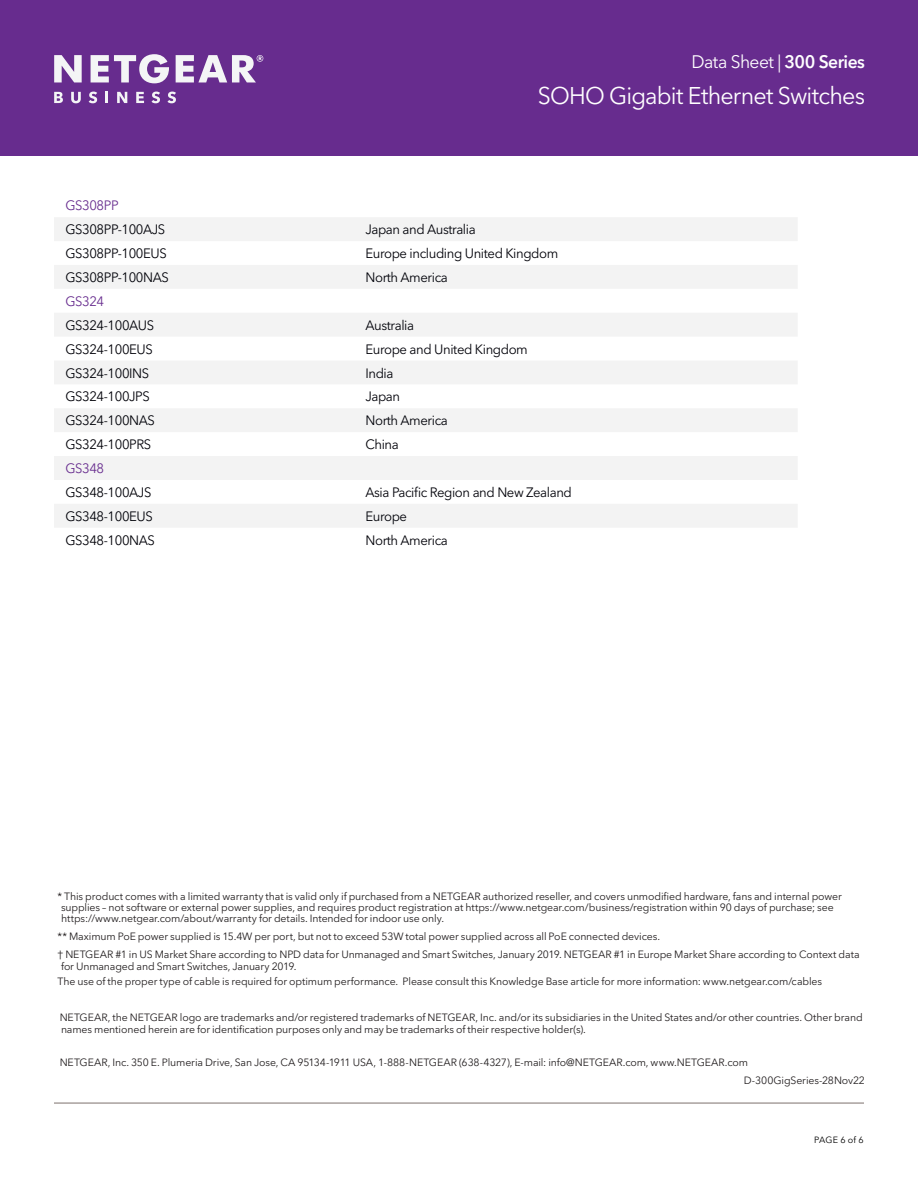
<style>
.page{position:relative;width:918px;height:1188px;background:#fff}
.page>*{position:absolute;margin:0;border:0;box-sizing:border-box;transform-origin:0 0}
.t1{font:24px "Avenir Next LT Pro";letter-spacing:-.035em;color:#fff}
.t2{font:18px "Avenir Next LT Pro";letter-spacing:-.03em;color:#fff}
.t3{font:13.5px "Avenir Next LT Pro";letter-spacing:-.03em;color:#000108}
.t4{font:13.5px "Avenir Next LT Pro";letter-spacing:-.03em;color:#672c8e}
.t5{font:10.5px/11.2px "Avenir Next LT Pro";letter-spacing:-.01em;color:#231f20}
.t6{font:9px "Avenir Next LT Pro";letter-spacing:.015em;color:#000001}
.s1{font-weight:600}
</style>
<div class="page">
<div style="left:0;top:0;width:918px;height:156px;background:#672c8e"></div>
<svg style="left:54px;top:92px;width:9px;height:11px"></svg>
<svg style="left:71px;top:92px;width:10px;height:11px"></svg>
<svg style="left:89px;top:92px;width:8px;height:11px"></svg>
<svg style="left:106px;top:92px;width:2px;height:11px"></svg>
<svg style="left:117px;top:92px;width:10px;height:11px"></svg>
<svg style="left:136px;top:92px;width:8px;height:11px"></svg>
<svg style="left:152px;top:92px;width:8px;height:11px"></svg>
<svg style="left:167px;top:92px;width:9px;height:11px"></svg>
<svg style="left:176px;top:55px;width:87px;height:27px"></svg>
<svg style="left:91px;top:54px;width:78px;height:29px"></svg>
<svg style="left:54px;top:55px;width:28px;height:27px"></svg>
<svg style="left:54px;top:218px;width:743px;height:70px;fill:#f3f3f3"></svg>
<svg style="left:54px;top:313px;width:743px;height:214px;fill:#f3f3f3"></svg>
<hr style="left:54px;top:1103px;width:810px;height:1px;background:#7d716c">
<h2 class="t2" style="left:692px;top:50px;width:175px">Data Sheet | <span class="s1">300 Series</span></h2>
<h1 class="t1" style="left:538px;top:81px;width:329px">SOHO Gigabit Ethernet Switches</h1>
<p class="t4" style="left:65px;top:198px;width:55px">GS308PP</p>
<p class="t3" style="left:65px;top:222px;width:101px">GS308PP-100AJS</p>
<p class="t3" style="left:365px;top:222px;width:112px">Japan and Australia</p>
<p class="t3" style="left:65px;top:245px;width:103px">GS308PP-100EUS</p>
<p class="t3" style="left:365px;top:245px;width:194px">Europe including United Kingdom</p>
<p class="t3" style="left:65px;top:269px;width:105px">GS308PP-100NAS</p>
<p class="t3" style="left:365px;top:269px;width:84px">North America</p>
<p class="t4" style="left:65px;top:293px;width:40px">GS324</p>
<p class="t3" style="left:65px;top:317px;width:90px">GS324-100AUS</p>
<p class="t3" style="left:365px;top:317px;width:50px">Australia</p>
<p class="t3" style="left:65px;top:341px;width:89px">GS324-100EUS</p>
<p class="t3" style="left:365px;top:341px;width:164px">Europe and United Kingdom</p>
<p class="t3" style="left:65px;top:365px;width:85px">GS324-100INS</p>
<p class="t3" style="left:365px;top:365px;width:30px">India</p>
<p class="t3" style="left:65px;top:389px;width:86px">GS324-100JPS</p>
<p class="t3" style="left:365px;top:389px;width:36px">Japan</p>
<p class="t3" style="left:65px;top:413px;width:91px">GS324-100NAS</p>
<p class="t3" style="left:365px;top:413px;width:84px">North America</p>
<p class="t3" style="left:65px;top:436px;width:87px">GS324-100PRS</p>
<p class="t3" style="left:365px;top:436px;width:35px">China</p>
<p class="t4" style="left:65px;top:460px;width:40px">GS348</p>
<p class="t3" style="left:65px;top:484px;width:88px">GS348-100AJS</p>
<p class="t3" style="left:365px;top:484px;width:208px">Asia Pacific Region and New Zealand</p>
<p class="t3" style="left:65px;top:508px;width:89px">GS348-100EUS</p>
<p class="t3" style="left:365px;top:508px;width:43px">Europe</p>
<p class="t3" style="left:65px;top:532px;width:91px">GS348-100NAS</p>
<p class="t3" style="left:365px;top:532px;width:84px">North America</p>
<p class="t5" style="left:61px;top:891px;width:782px;text-indent:-4px">* This product comes with a limited warranty that is valid only if purchased from a NETGEAR authorized reseller, and covers unmodified hardware, fans and internal power supplies – not software or external power supplies, and requires product registration at https://www.netgear.com/business/registration within 90 days of purchase; see https://www.netgear.com/about/warranty for details. Intended for indoor use only.</p>
<p class="t5" style="left:58px;top:928px;width:804px;line-height:18px">** Maximum PoE power supplied is 15.4W per port, but not to exceed 53W total power supplied across all PoE connected devices.<br>† NETGEAR #1 in US Market Share according to NPD data for Unmanaged and Smart Switches, January 2019. NETGEAR #1 in Europe Market Share according to Context data</p>
<p class="t5" style="left:58px;top:958px;width:766px;line-height:15.8px;text-indent:4px">for Unmanaged and Smart Switches, January 2019.<br>The use of the proper type of cable is required for optimum performance. Please consult this Knowledge Base article for more information: www.netgear.com/cables</p>
<p class="t5" style="left:60px;top:1012px;width:805px">NETGEAR, the NETGEAR logo are trademarks and/or registered trademarks of NETGEAR, Inc. and/or its subsidiaries in the United States and/or other countries. Other brand names mentioned herein are for identification purposes only and may be trademarks of their respective holder(s).</p>
<p class="t5" style="left:744px;top:1054px;width:123px;line-height:18px;text-indent:-684px">NETGEAR, Inc. 350 E. Plumeria Drive, San Jose, CA 95134-1911 USA, 1-888-NETGEAR (638-4327), E-mail: info@NETGEAR.com, www.NETGEAR.com<br>D-300GigSeries-28Nov22</p>
<p class="t6" style="left:814px;top:1134px;width:51px">PAGE 6 of 6</p>
</div>
